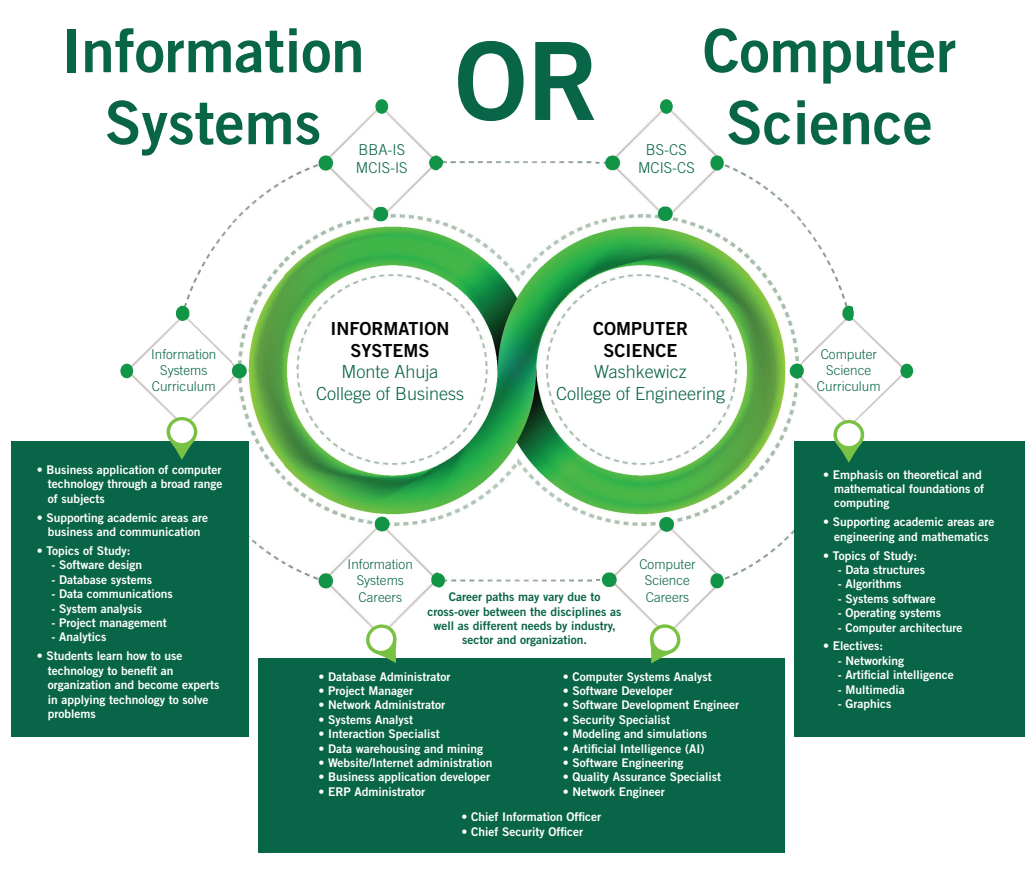
<style>
.page{position:relative;width:1035px;height:870px;background:#fff}
.page>*{position:absolute;margin:0;border:0;box-sizing:border-box;transform-origin:0 0}
.t1{font:60px/72px "Trade Gothic LT Std Bd 2";color:#096547}
.t2{font:300 18px/21.6px "Trade Gothic LT Std";color:#096547;text-align:center}
.t3{font:18px/21.6px "Trade Gothic LT Std Bd 2";color:#040503;text-align:center}
.t4{font:300 15px/18px "Trade Gothic LT Std";color:#096547}
.t5{font:300 13.5px/16.2px "Trade Gothic LT Std";color:#096547;text-align:center}
.t6{font:12px/14.4px "Trade Gothic LT Std Bd 2";color:#fff}
.t7{font:12px/14.4px "Trade Gothic LT Std Bd 2";color:#096547;text-align:center}
.s1{font-size:108px}
</style>
<div class="page">
<img style="left:284px;top:105px;width:155px;height:517px">
<img style="left:596px;top:109px;width:154px;height:531px">
<img style="left:232px;top:180px;width:52px;height:408px">
<img style="left:439px;top:160px;width:157px;height:428px">
<img style="left:750px;top:176px;width:52px;height:392px">
<img style="left:180px;top:224px;width:52px;height:211px">
<img style="left:802px;top:222px;width:52px;height:198px">
<img style="left:127px;top:306px;width:53px;height:129px">
<img style="left:854px;top:319px;width:52px;height:101px">
<div style="left:794px;top:441px;width:231px;height:296px;background:#096547"></div>
<div style="left:11px;top:441px;width:237px;height:296px;background:#096547"></div>
<svg style="left:167px;top:417px;width:30px;height:43px"></svg>
<div style="left:170px;top:420px;width:24px;height:23px;background:#fff;border-radius:50%"></div>
<div style="left:258px;top:658px;width:303px;height:196px;background:#096547"></div>
<svg style="left:833px;top:420px;width:31px;height:43px"></svg>
<div style="left:837px;top:423px;width:24px;height:23px;background:#fff;border-radius:50%"></div>
<svg style="left:366px;top:622px;width:31px;height:41px"></svg>
<div style="left:554px;top:658px;width:231px;height:196px;background:#096547"></div>
<svg style="left:650px;top:622px;width:33px;height:42px"></svg>
<div style="left:120px;top:364px;width:13px;height:14px;background:#119546;border-radius:50%"></div>
<div style="left:900px;top:364px;width:13px;height:14px;background:#119546;border-radius:50%"></div>
<div style="left:375px;top:99px;width:13px;height:15px;background:#119546;border-radius:50%"></div>
<div style="left:660px;top:99px;width:13px;height:15px;background:#119546;border-radius:50%"></div>
<h1 class="t1" style="left:61px;top:14px;width:305px;text-align:center">Information<br>Systems</h1>
<h1 class="t1" style="left:726px;top:14px;width:232px;text-indent:-271px"><span class="s1">OR</span> Computer<br>Science</h1>
<p class="t4" style="left:356px;top:140px;width:53px">BBA-IS<br>MCIS-IS</p>
<p class="t4" style="left:638px;top:140px;width:58px;text-align:center">BS-CS<br>MCIS-CS</p>
<p class="t5" style="left:151px;top:346px;width:67px">Information<br>Systems<br>Curriculum</p>
<p class="t6" style="left:48px;top:462px;width:176px;text-align:justify;text-indent:-11px">• Business application of computer technology through a broad range of subjects</p>
<p class="t6" style="left:37px;top:510px;width:173px;text-align:center">• Supporting academic areas are business and communication</p>
<p class="t6" style="left:37px;top:543px;width:95px">• Topics of Study:</p>
<p class="t6" style="left:51px;top:558px;width:92px">- Software design</p>
<p class="t6" style="left:51px;top:572px;width:102px">- Database systems</p>
<p class="t6" style="left:51px;top:587px;width:123px">- Data communications</p>
<p class="t6" style="left:51px;top:601px;width:92px">- System analysis</p>
<p class="t6" style="left:51px;top:615px;width:117px">- Project management</p>
<p class="t6" style="left:51px;top:630px;width:56px">- Analytics</p>
<p class="t6" style="left:48px;top:649px;width:173px;text-indent:-11px">• Students learn how to use technology to benefit an organization and become experts in applying technology to solve problems</p>
<h2 class="t3" style="left:331px;top:317px;width:121px">INFORMATION<br>SYSTEMS</h2>
<h2 class="t2" style="left:316px;top:361px;width:149px">Monte Ahuja<br>College of Business</h2>
<h2 class="t3" style="left:593px;top:317px;width:97px">COMPUTER<br>SCIENCE</h2>
<h2 class="t2" style="left:556px;top:361px;width:171px">Washkewicz<br>College of Engineering</h2>
<p class="t5" style="left:348px;top:556px;width:67px">Information<br>Systems<br>Careers</p>
<p class="t5" style="left:639px;top:556px;width:58px">Computer<br>Science<br>Careers</p>
<p class="t7" style="left:428px;top:589px;width:195px">Career paths may vary due to cross-over between the disciplines as well as different needs by industry, sector and organization.</p>
<p class="t6" style="left:318px;top:669px;width:133px">• Database Administrator</p>
<p class="t6" style="left:318px;top:683px;width:96px">• Project Manager</p>
<p class="t6" style="left:318px;top:698px;width:128px">• Network Administrator</p>
<p class="t6" style="left:318px;top:712px;width:96px">• Systems Analyst</p>
<p class="t6" style="left:318px;top:727px;width:123px">• Interaction Specialist</p>
<p class="t6" style="left:318px;top:741px;width:166px">• Data warehousing and mining</p>
<p class="t6" style="left:318px;top:755px;width:176px">• Website/Internet administration</p>
<p class="t6" style="left:318px;top:770px;width:173px">• Business application developer</p>
<p class="t6" style="left:318px;top:784px;width:108px">• ERP Administrator</p>
<p class="t6" style="left:563px;top:669px;width:150px">• Computer Systems Analyst</p>
<p class="t6" style="left:563px;top:683px;width:111px">• Software Developer</p>
<p class="t6" style="left:563px;top:698px;width:178px">• Software Development Engineer</p>
<p class="t6" style="left:563px;top:712px;width:109px">• Security Specialist</p>
<p class="t6" style="left:563px;top:727px;width:146px">• Modeling and simulations</p>
<p class="t6" style="left:563px;top:741px;width:143px">• Artificial Intelligence (AI)</p>
<p class="t6" style="left:563px;top:755px;width:122px">• Software Engineering</p>
<p class="t6" style="left:563px;top:770px;width:160px">• Quality Assurance Specialist</p>
<p class="t6" style="left:563px;top:784px;width:103px">• Network Engineer</p>
<p class="t6" style="left:462px;top:809px;width:141px">• Chief Information Officer</p>
<p class="t6" style="left:462px;top:824px;width:123px">• Chief Security Officer</p>
<p class="t5" style="left:817px;top:346px;width:65px">Computer<br>Science<br>Curriculum</p>
<p class="t6" style="left:834px;top:467px;width:151px;text-indent:-11px">• Emphasis on theoretical and mathematical foundations of computing</p>
<p class="t6" style="left:823px;top:515px;width:173px;text-align:center">• Supporting academic areas are engineering and mathematics</p>
<p class="t6" style="left:823px;top:548px;width:95px">• Topics of Study:</p>
<p class="t6" style="left:838px;top:562px;width:89px">- Data structures</p>
<p class="t6" style="left:838px;top:577px;width:65px">- Algorithms</p>
<p class="t6" style="left:838px;top:591px;width:99px">- Systems software</p>
<p class="t6" style="left:838px;top:605px;width:105px">- Operating systems</p>
<p class="t6" style="left:838px;top:620px;width:126px">- Computer architecture</p>
<p class="t6" style="left:823px;top:639px;width:61px">• Electives:</p>
<p class="t6" style="left:838px;top:653px;width:68px">- Networking</p>
<p class="t6" style="left:838px;top:668px;width:118px">- Artificial intelligence</p>
<p class="t6" style="left:838px;top:682px;width:68px">- Multimedia</p>
<p class="t6" style="left:838px;top:696px;width:55px">- Graphics</p>
</div>
